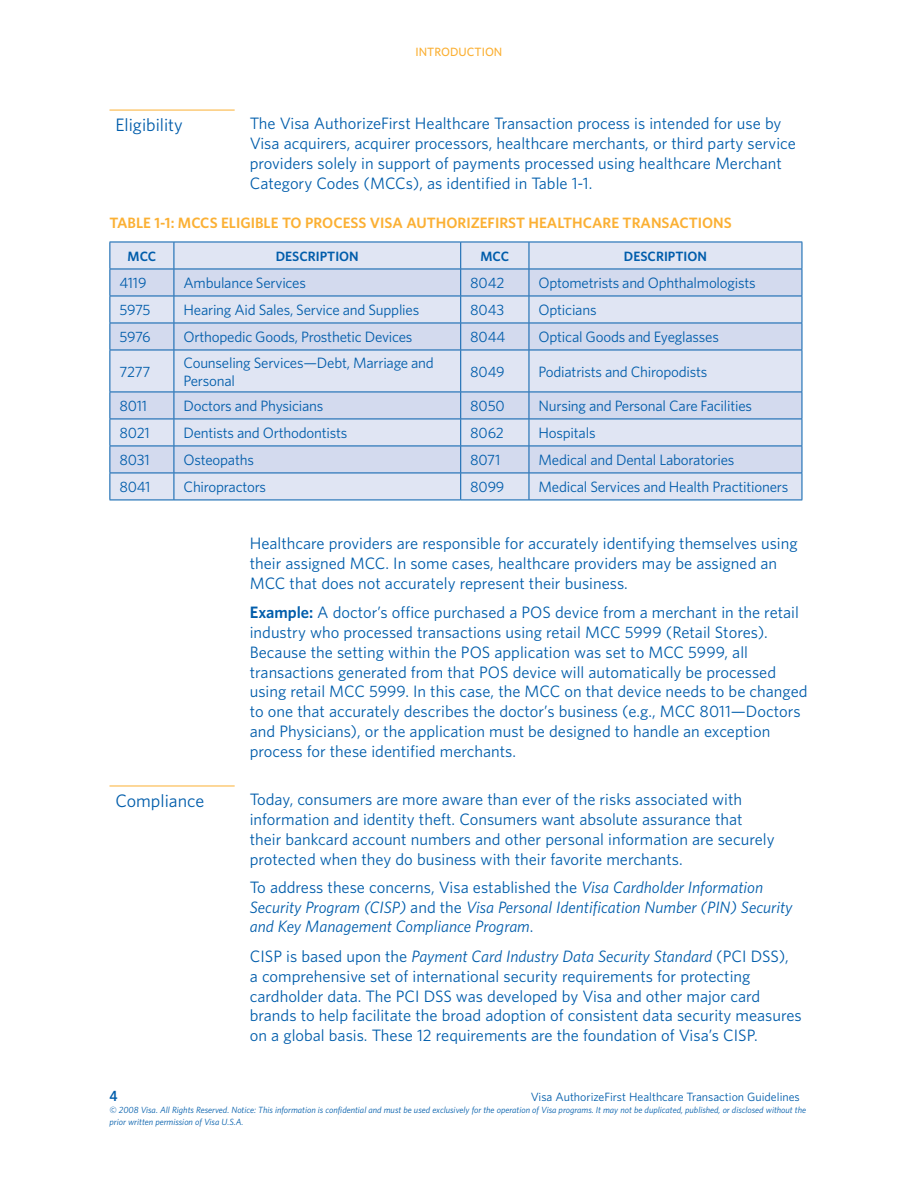
<style>
.page{position:relative;width:918px;height:1188px;background:#fff}
.page>*{position:absolute;margin:0;border:0;box-sizing:border-box;transform-origin:0 0}
.t1{font:18px "Whitney";color:#015dab}
.t2{font:16.5px/19.8px "Whitney";color:#015dab}
.t3{font:italic 16.5px/19.8px "Whitney";color:#015dab}
.t4{font:15px/18px "Whitney";letter-spacing:-.015em;color:#015dab}
.t5{font:600 15px "Whitney";color:#fbb034}
.t6{font:600 15px "Whitney";color:#015dab;scale:.9 1}
.t7{font:600 13.5px "Whitney";color:#015dab}
.t8{font:12px "Whitney";color:#015dab}
.t9{font:500 12px "Whitney";color:#fbb034}
.t10{font:italic 9px/12px "Whitney";color:#015dab}
.s1{font-weight:600}
.s2{font-style:normal}
.s3{font-style:italic}
</style>
<div class="page">
<hr style="left:110px;top:110px;width:125px;height:1px;background:#fbb034">
<svg style="left:111px;top:351px;width:691px;height:149px;background:#d7deef"></svg>
<svg style="left:110px;top:242px;width:693px;height:108px;background:#ced8ec"></svg>
<hr style="left:110px;top:350px;width:64px;height:1px;background:#015dab">
<hr style="left:110px;top:350px;width:1px;height:42px;background:#015dab">
<hr style="left:174px;top:350px;width:287px;height:1px;background:#015dab">
<hr style="left:174px;top:350px;width:1px;height:42px;background:#015dab">
<hr style="left:461px;top:350px;width:68px;height:1px;background:#015dab">
<hr style="left:460px;top:350px;width:1px;height:42px;background:#015dab">
<hr style="left:529px;top:350px;width:273px;height:1px;background:#015dab">
<hr style="left:529px;top:350px;width:1px;height:42px;background:#015dab">
<hr style="left:802px;top:350px;width:1px;height:42px;background:#015dab">
<hr style="left:110px;top:392px;width:64px;height:1px;background:#015dab">
<hr style="left:174px;top:392px;width:287px;height:1px;background:#015dab">
<hr style="left:461px;top:392px;width:68px;height:1px;background:#015dab">
<hr style="left:529px;top:392px;width:273px;height:1px;background:#015dab">
<hr style="left:110px;top:419px;width:64px;height:1px;background:#015dab">
<hr style="left:174px;top:419px;width:287px;height:1px;background:#015dab">
<hr style="left:461px;top:419px;width:68px;height:1px;background:#015dab">
<hr style="left:529px;top:419px;width:273px;height:1px;background:#015dab">
<hr style="left:110px;top:446px;width:64px;height:1px;background:#015dab">
<hr style="left:174px;top:446px;width:287px;height:1px;background:#015dab">
<hr style="left:461px;top:446px;width:68px;height:1px;background:#015dab">
<hr style="left:529px;top:446px;width:273px;height:1px;background:#015dab">
<hr style="left:110px;top:473px;width:64px;height:1px;background:#015dab">
<svg style="left:110px;top:392px;width:1px;height:108px"></svg>
<hr style="left:174px;top:473px;width:287px;height:1px;background:#015dab">
<svg style="left:174px;top:392px;width:1px;height:108px"></svg>
<hr style="left:461px;top:473px;width:68px;height:1px;background:#015dab">
<svg style="left:460px;top:392px;width:1px;height:108px"></svg>
<hr style="left:529px;top:473px;width:273px;height:1px;background:#015dab">
<svg style="left:529px;top:392px;width:1px;height:108px"></svg>
<svg style="left:802px;top:392px;width:1px;height:108px"></svg>
<hr style="left:110px;top:500px;width:64px;height:1px;background:#015dab">
<hr style="left:174px;top:500px;width:287px;height:1px;background:#015dab">
<hr style="left:461px;top:500px;width:68px;height:1px;background:#015dab">
<hr style="left:529px;top:500px;width:273px;height:1px;background:#015dab">
<hr style="left:110px;top:786px;width:125px;height:1px;background:#fbb034">
<p class="t9" style="left:416px;top:45px;width:88px">INTRODUCTION</p>
<p class="t1" style="left:116px;top:114px;width:69px">Eligibility</p>
<p class="t2" style="left:250px;top:113px;width:548px">The Visa AuthorizeFirst Healthcare Transaction process is intended for use by Visa acquirers, acquirer processors, healthcare merchants, or third party service providers solely in support of payments processed using healthcare Merchant Category Codes (MCCs), as identified in Table 1-1.</p>
<p class="t5" style="left:110px;top:214px;width:135px">TABLE 1-1: MCCS ELIGIB</p>
<p class="t5" style="left:264px;top:214px;width:60px">LE TO PROCESS</p>
<p class="t5" style="left:370px;top:214px;width:19px">VISA</p>
<p class="t5" style="left:406px;top:214px;width:30px">AUTHORI</p>
<p class="t5" style="left:471px;top:214px;width:33px">ZEFIRST</p>
<p class="t5" style="left:529px;top:214px;width:45px">HEALTHCARE</p>
<p class="t5" style="left:623px;top:214px;width:49px">TRANSACTIO</p>
<p class="t5" style="left:713px;top:214px;width:19px">NS</p>
<p class="t7" style="left:128px;top:248px;width:30px">MCC</p>
<p class="t7" style="left:276px;top:248px;width:18px">DESCRIPTIO</p>
<p class="t7" style="left:349px;top:248px;width:11px">N</p>
<p class="t7" style="left:481px;top:248px;width:30px">MCC</p>
<p class="t7" style="left:624px;top:248px;width:18px">DESCRIPTIO</p>
<p class="t7" style="left:697px;top:248px;width:11px">N</p>
<p class="t4" style="left:119px;top:274px;width:29px">4119</p>
<p class="t4" style="left:184px;top:274px;width:124px">Ambulance Services</p>
<p class="t4" style="left:470px;top:274px;width:36px">8042</p>
<p class="t4" style="left:539px;top:274px;width:219px">Optometrists and Ophthalmologists</p>
<p class="t4" style="left:119px;top:301px;width:33px">5975</p>
<p class="t4" style="left:184px;top:301px;width:237px">Hearing Aid Sales, Service and Supplies</p>
<p class="t4" style="left:470px;top:301px;width:35px">8043</p>
<p class="t4" style="left:539px;top:301px;width:60px">Opticians</p>
<p class="t4" style="left:119px;top:328px;width:33px">5976</p>
<p class="t4" style="left:184px;top:328px;width:230px">Orthopedic Goods, Prosthetic Devices</p>
<p class="t4" style="left:470px;top:328px;width:36px">8044</p>
<p class="t4" style="left:539px;top:328px;width:182px">Optical Goods and Eyeglasses</p>
<p class="t4" style="left:119px;top:362px;width:32px">7277</p>
<p class="t4" style="left:184px;top:353px;width:252px">Counseling Services—Debt, Marriage and<br>Personal</p>
<p class="t4" style="left:470px;top:362px;width:36px">8049</p>
<p class="t4" style="left:539px;top:362px;width:170px">Podiatrists and Chiropodists</p>
<p class="t4" style="left:119px;top:397px;width:29px">8011</p>
<p class="t4" style="left:184px;top:397px;width:141px">Doctors and Physicians</p>
<p class="t4" style="left:470px;top:397px;width:36px">8050</p>
<p class="t4" style="left:539px;top:397px;width:215px">Nursing and Personal Care Facilities</p>
<p class="t4" style="left:119px;top:424px;width:32px">8021</p>
<p class="t4" style="left:184px;top:424px;width:165px">Dentists and Orthodontists</p>
<p class="t4" style="left:470px;top:424px;width:35px">8062</p>
<p class="t4" style="left:539px;top:424px;width:59px">Hospitals</p>
<p class="t4" style="left:119px;top:451px;width:32px">8031</p>
<p class="t4" style="left:184px;top:451px;width:72px">Osteopaths</p>
<p class="t4" style="left:470px;top:451px;width:32px">8071</p>
<p class="t4" style="left:539px;top:451px;width:197px">Medical and Dental Laboratories</p>
<p class="t4" style="left:119px;top:478px;width:33px">8041</p>
<p class="t4" style="left:184px;top:478px;width:84px">Chiropractors</p>
<p class="t4" style="left:470px;top:478px;width:36px">8099</p>
<p class="t4" style="left:539px;top:478px;width:251px">Medical Services and Health Practitioners</p>
<p class="t2" style="left:250px;top:533px;width:549px">Healthcare providers are responsible for accurately identifying themselves using their assigned MCC. In some cases, healthcare providers may be assigned an<br>MCC that does not accurately represent their business.</p>
<p class="t2" style="left:250px;top:602px;width:559px"><span class="s1">EXAMPLE:</span> A doctor’s office purchased a POS device from a merchant in the retail industry who processed transactions using retail MCC 5999 (Retail Stores).<br>Because the setting within the POS application was set to MCC 5999, all transactions generated from that POS device will automatically be processed using retail MCC 5999. In this case, the MCC on that device needs to be changed to one that accurately describes the doctor’s business (e.g., MCC 8011—Doctors and Physicians), or the application must be designed to handle an exception process for these identified merchants.</p>
<p class="t1" style="left:116px;top:790px;width:90px">Compliance</p>
<p class="t2" style="left:250px;top:789px;width:526px">Today, consumers are more aware than ever of the risks associated with information and identity theft. Consumers want absolute assurance that their bankcard account numbers and other personal information are securely protected when they do business with their favorite merchants.</p>
<p class="t3" style="left:250px;top:877px;width:544px"><span class="s2">To address these concerns, Visa established the</span> Visa Cardholder Information<br>Security Program (CISP) <span class="s2">and the</span> Visa Personal Identification Number (PIN) Security and Key Management Compliance Program<span class="s2">.</span></p>
<p class="t2" style="left:250px;top:946px;width:554px">CISP is based upon the <span class="s3">Payment Card Industry Data Security Standard</span> (PCI DSS),<br>a comprehensive set of international security requirements for protecting cardholder data. The PCI DSS was developed by Visa and other major card brands to help facilitate the broad adoption of consistent data security measures on a global basis. These 12 requirements are the foundation of Visa’s CISP.</p>
<p class="t6" style="left:110px;top:1087px;width:10px">4</p>
<p class="t8" style="left:531px;top:1090px;width:271px">Visa AuthorizeFirst Healthcare Transaction Guidelines</p>
<p class="t10" style="left:110px;top:1104px;width:698px">© 2008 Visa. All Rights Reserved. Notice: This information is confidential and must be used exclusively for the operation of Visa programs. It may not be duplicated, published, or disclosed without the prior written permission of Visa U.S.A.</p>
</div>
